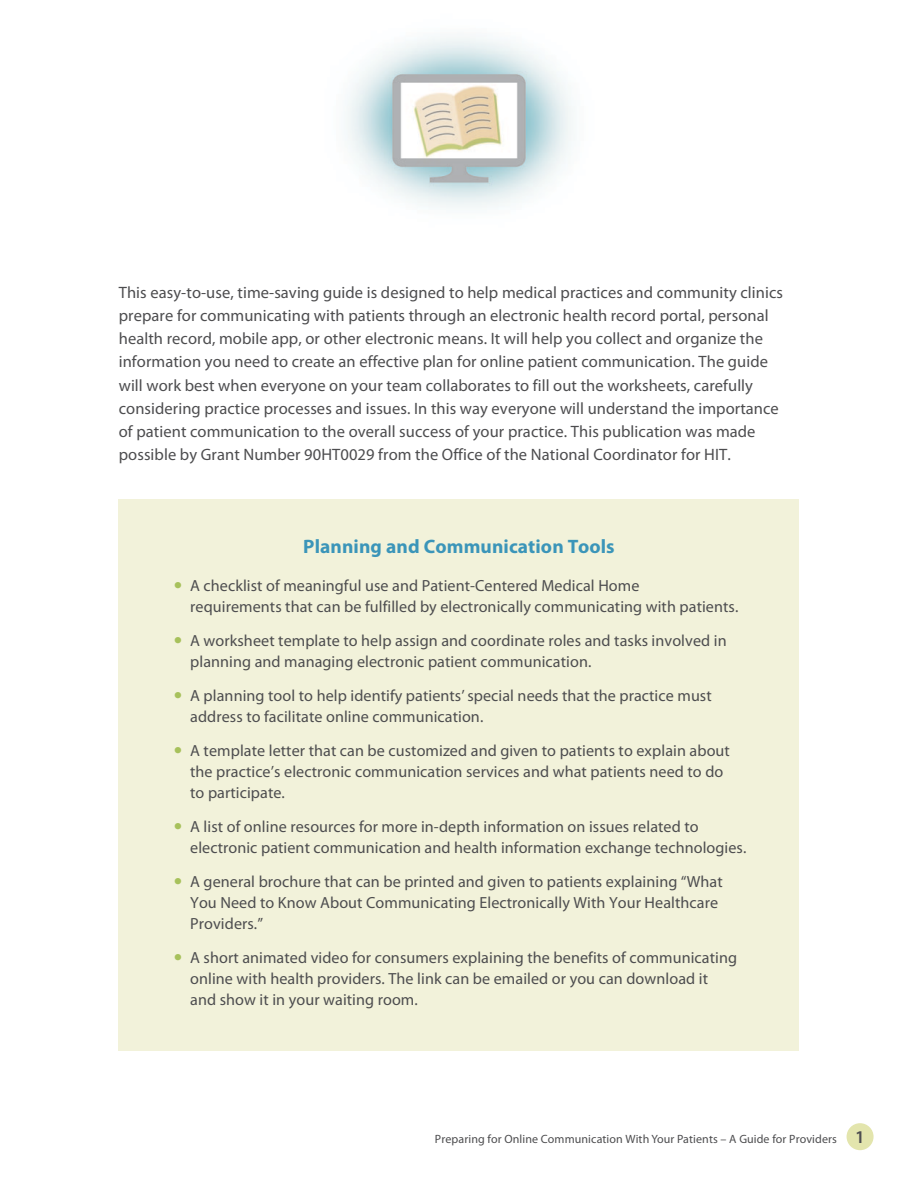
<style>
.page{position:relative;width:918px;height:1188px;background:#fff}
.page>*{position:absolute;margin:0;border:0;box-sizing:border-box;transform-origin:0 0}
.t1{font:700 19.5px "Myriad Pro";letter-spacing:.005em;color:#3b95b9}
.t2{font:16.5px/23.2px "Myriad Pro";letter-spacing:.005em;color:#4d4d4f}
.t3{font:16.2px/21px "Myriad Pro";letter-spacing:.005em;color:#4d4d4f}
.t4{font:12px "Myriad Pro";letter-spacing:.01em;color:#4d4d4f}
.s1{font-size:30px;color:#a7c15b}
.s2{font-weight:600;font-size:18px}
</style>
<div class="page">
<div style="left:847px;top:1123px;width:27px;height:27px;background:#e3e5ad;border-radius:50%"></div>
<div style="left:119px;top:500px;width:680px;height:552px;background:#f2f2da"></div>
<img style="left:346px;top:37px;width:228px;height:171px">
<p class="t2" style="left:119px;top:280px;width:666px">This easy-to-use, time-saving guide is designed to help medical practices and community clinics prepare for communicating with patients through an electronic health record portal, personal health record, mobile app, or other electronic means. It will help you collect and organize the information you need to create an effective plan for online patient communication. The guide will work best when everyone on your team collaborates to fill out the worksheets, carefully considering practice processes and issues. In this way everyone will understand the importance of patient communication to the overall success of your practice. This publication was made possible by Grant Number 90HT0029 from the Office of the National Coordinator for HIT.</p>
<p class="t1" style="left:303px;top:534px;width:313px">Planning and Communication Tools</p>
<p class="t3" style="left:190px;top:575px;width:550px;text-indent:-16px"><span class="s1">•</span> A checklist of meaningful use and Patient-Centered Medical Home<br>requirements that can be fulfilled by electronically communicating with patients.</p>
<p class="t3" style="left:190px;top:630px;width:538px;text-indent:-16px"><span class="s1">•</span> A worksheet template to help assign and coordinate roles and tasks involved in planning and managing electronic patient communication.</p>
<p class="t3" style="left:190px;top:685px;width:523px;text-indent:-16px"><span class="s1">•</span> A planning tool to help identify patients’ special needs that the practice must address to facilitate online communication.</p>
<p class="t3" style="left:190px;top:740px;width:541px;text-indent:-16px"><span class="s1">•</span> A template letter that can be customized and given to patients to explain about the practice’s electronic communication services and what patients need to do to participate.</p>
<p class="t3" style="left:190px;top:816px;width:558px;text-indent:-16px"><span class="s1">•</span> A list of online resources for more in-depth information on issues related to electronic patient communication and health information exchange technologies.</p>
<p class="t3" style="left:190px;top:871px;width:534px;text-indent:-16px"><span class="s1">•</span> A general brochure that can be printed and given to patients explaining “What<br>You Need to Know About Communicating Electronically With Your Healthcare<br>Providers.”</p>
<p class="t3" style="left:190px;top:946px;width:548px;text-indent:-16px"><span class="s1">•</span> A short animated video for consumers explaining the benefits of communicating online with health providers. The link can be emailed or you can download it and show it in your waiting room.</p>
<p class="t4" style="left:435px;top:1131px;width:431px">Preparing for Online Communication With Your Patients – A Guide for Providers <span class="s2">1</span></p>
</div>
